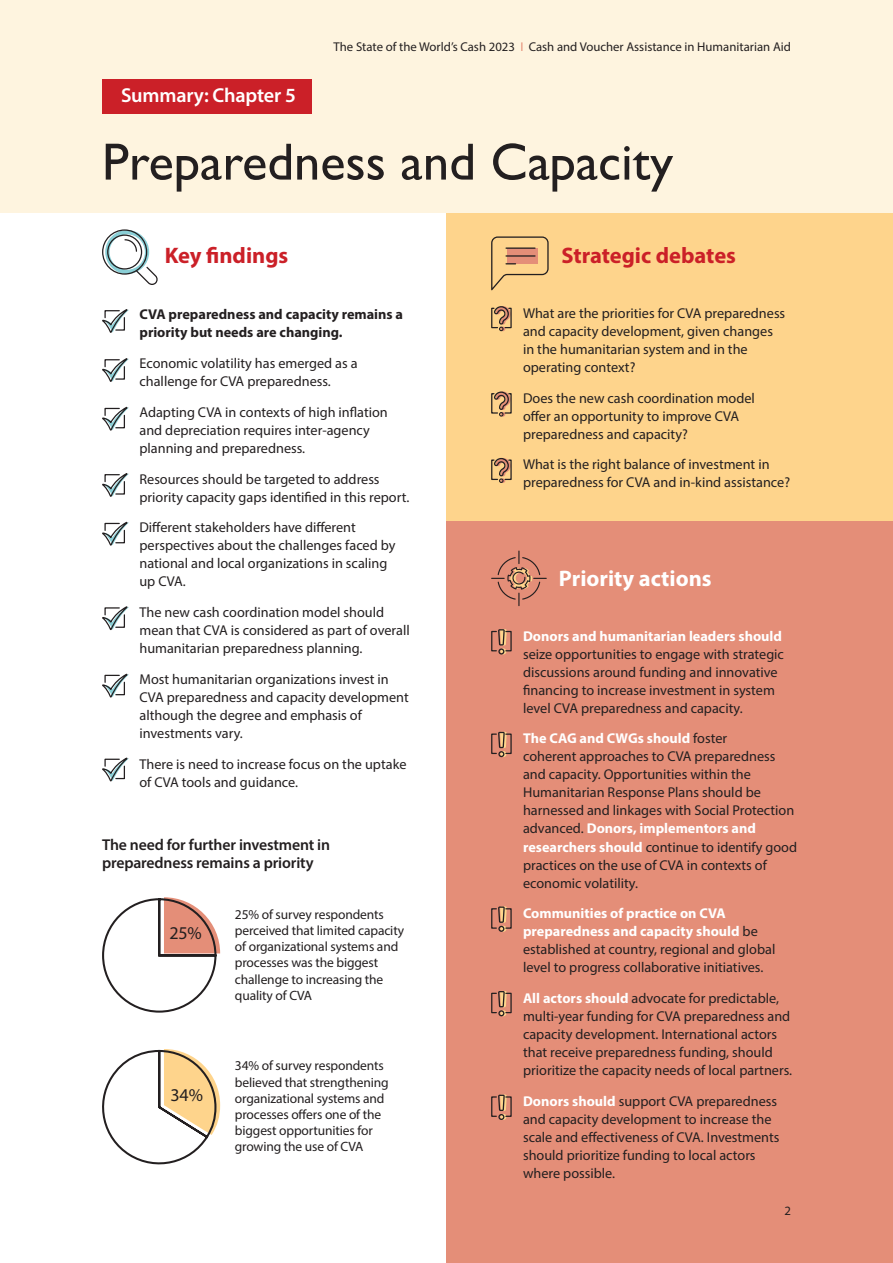
<style>
.page{position:relative;width:893px;height:1263px;background:#fff}
.page>*{position:absolute;margin:0;border:0;box-sizing:border-box;transform-origin:0 0}
.t1{font:52.5px "Gill Sans";color:#231f20}
.t2{font:700 22.5px "Myriad Pro";color:#cb2028}
.t3{font:700 22.5px "Myriad Pro";color:#fff}
.t4{font:600 20.25px "Myriad Pro";letter-spacing:-.01em;color:#fff}
.t5{font:18px "Myriad Pro";color:#231f20}
.t6{font:600 15.75px/18.8px "Myriad Pro";letter-spacing:-.01em;color:#231f20}
.t7{font:14.25px/18px "Myriad Pro";color:#231f20}
.t8{font:700 14.25px/18px "Myriad Pro";color:#231f20}
.t9{font:13.5px/16.2px "Myriad Pro";letter-spacing:-.01em;color:#231f20}
.t10{font:12.75px "Myriad Pro";color:#231f20}
.s1{color:#e48e78}
.s2{font-weight:700;color:#fff}
</style>
<div class="page">
<div style="left:446px;top:520px;width:447px;height:743px;background:#e48e78"></div>
<div style="left:446px;top:209px;width:447px;height:311px;background:#fed48c"></div>
<svg style="left:102px;top:229px;width:56px;height:56px"></svg>
<svg style="left:491px;top:236px;width:58px;height:54px"></svg>
<svg style="left:491px;top:550px;width:56px;height:56px"></svg>
<svg style="left:102px;top:309px;width:27px;height:24px"></svg>
<svg style="left:102px;top:358px;width:27px;height:24px"></svg>
<svg style="left:102px;top:521px;width:27px;height:25px"></svg>
<svg style="left:102px;top:473px;width:27px;height:24px"></svg>
<svg style="left:102px;top:406px;width:27px;height:25px"></svg>
<svg style="left:102px;top:606px;width:27px;height:25px"></svg>
<svg style="left:102px;top:673px;width:27px;height:25px"></svg>
<svg style="left:102px;top:757px;width:27px;height:25px"></svg>
<svg style="left:491px;top:306px;width:21px;height:25px"></svg>
<svg style="left:491px;top:391px;width:21px;height:26px"></svg>
<svg style="left:491px;top:458px;width:21px;height:25px"></svg>
<svg style="left:491px;top:629px;width:21px;height:25px"></svg>
<svg style="left:491px;top:732px;width:21px;height:25px"></svg>
<svg style="left:491px;top:906px;width:21px;height:26px"></svg>
<svg style="left:491px;top:991px;width:21px;height:25px"></svg>
<svg style="left:491px;top:1094px;width:21px;height:26px"></svg>
<div style="left:0;top:0;width:893px;height:213px;background:#fef4df"></div>
<div style="left:102px;top:80px;width:210px;height:34px;background:#cb2028"></div>
<svg style="left:102px;top:897px;width:118px;height:116px"></svg>
<svg style="left:102px;top:1049px;width:118px;height:116px"></svg>
<p class="t10" style="left:334px;top:39px;width:459px">The State of the World’s Cash 2023 <span class="s1">I</span> Cash and Voucher Assistance in Humanitarian Aid</p>
<p class="t4" style="left:121px;top:83px;width:176px">Summary: Chapter 5</p>
<p class="t1" style="left:102px;top:131px;width:573px">Preparedness and Capacity</p>
<p class="t2" style="left:165px;top:241px;width:125px">Key findings</p>
<p class="t8" style="left:139px;top:305px;width:265px">CVA preparedness and capacity remains a priority but needs are changing.</p>
<p class="t7" style="left:139px;top:354px;width:220px">Economic volatility has emerged as a challenge for CVA preparedness.</p>
<p class="t7" style="left:139px;top:403px;width:250px">Adapting CVA in contexts of high inflation and depreciation requires inter-agency planning and preparedness.</p>
<p class="t7" style="left:139px;top:470px;width:271px">Resources should be targeted to address priority capacity gaps identified in this report.</p>
<p class="t7" style="left:139px;top:518px;width:258px">Different stakeholders have different perspectives about the challenges faced by national and local organizations in scaling up CVA.</p>
<p class="t7" style="left:139px;top:603px;width:272px">The new cash coordination model should mean that CVA is considered as part of overall humanitarian preparedness planning.</p>
<p class="t7" style="left:139px;top:670px;width:271px">Most humanitarian organizations invest in CVA preparedness and capacity development although the degree and emphasis of investments vary.</p>
<p class="t7" style="left:139px;top:755px;width:268px">There is need to increase focus on the uptake of CVA tools and guidance.</p>
<p class="t6" style="left:102px;top:834px;width:230px">The need for further investment in preparedness remains a priority</p>
<p class="t9" style="left:235px;top:906px;width:171px">25% of survey respondents perceived that limited capacity of organizational systems and processes was the biggest challenge to increasing the quality of CVA</p>
<p class="t5" style="left:169px;top:922px;width:34px">25%</p>
<p class="t5" style="left:171px;top:1083px;width:34px">34%</p>
<p class="t9" style="left:235px;top:1057px;width:155px">34% of survey respondents believed that strengthening organizational systems and processes offers one of the biggest opportunities for growing the use of CVA</p>
<p class="t2" style="left:561px;top:241px;width:176px">Strategic debates</p>
<p class="t7" style="left:523px;top:304px;width:264px">What are the priorities for CVA preparedness and capacity development, given changes in the humanitarian system and in the operating context?</p>
<p class="t7" style="left:523px;top:389px;width:233px">Does the new cash coordination model offer an opportunity to improve CVA preparedness and capacity?</p>
<p class="t7" style="left:523px;top:455px;width:269px">What is the right balance of investment in preparedness for CVA and in-kind assistance?</p>
<p class="t3" style="left:559px;top:563px;width:154px">Priority actions</p>
<p class="t7" style="left:523px;top:627px;width:262px"><span class="s2">Donors and humanitarian leaders should </span>seize opportunities to engage with strategic discussions around funding and innovative financing to increase investment in system level CVA preparedness and capacity.</p>
<p class="t7" style="left:523px;top:729px;width:276px"><span class="s2">The CAG and CWGs should</span> foster<br>coherent approaches to CVA preparedness and capacity. Opportunities within the Humanitarian Response Plans should be harnessed and linkages with Social Protection advanced. <span class="s2">Donors, implementors and researchers should</span> continue to identify good practices on the use of CVA in contexts of economic volatility.</p>
<p class="t7" style="left:523px;top:904px;width:254px"><span class="s2">Communities of practice on CVA preparedness and capacity should</span> be established at country, regional and global level to progress collaborative initiatives.</p>
<p class="t7" style="left:523px;top:989px;width:271px"><span class="s2">All actors should</span> advocate for predictable, multi-year funding for CVA preparedness and capacity development. International actors that receive preparedness funding, should prioritize the capacity needs of local partners.</p>
<p class="t7" style="left:523px;top:1092px;width:258px"><span class="s2">Donors should</span> support CVA preparedness and capacity development to increase the scale and effectiveness of CVA. Investments should prioritize funding to local actors where possible.</p>
<p class="t10" style="left:784px;top:1203px;width:8px">2</p>
</div>
